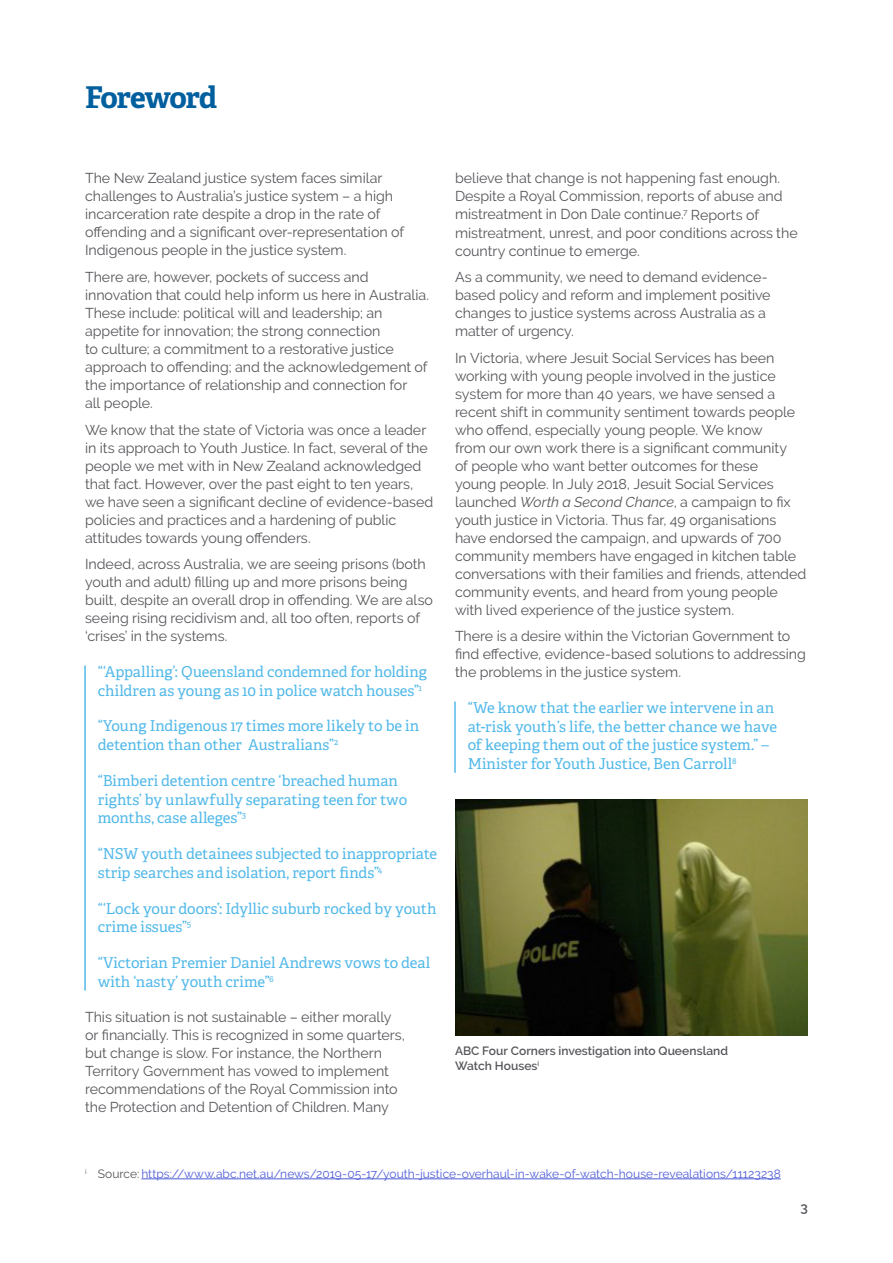
<style>
.page{position:relative;width:893px;height:1263px;background:#fff}
.page>*{position:absolute;margin:0;border:0;box-sizing:border-box;transform-origin:0 0}
.t1{font:700 30px "Adelle";letter-spacing:-.04em;color:#005f9e}
.t2{font:15px/18.8px "Adelle";letter-spacing:-.005em;color:#52b9e9}
.t3{font:14.25px/18px "Raleway";letter-spacing:-.005em;color:#55565a}
.t4{font:600 13.5px "Raleway";color:#55565a}
.t5{font:12px "Raleway";letter-spacing:.005em;color:#4f5cd6}
.t6{font:600 12px/15px "Raleway";letter-spacing:.005em;color:#55565a}
.s1{font-style:italic}
.s2{color:#55565a}
</style>
<div class="page">
<hr style="left:84px;top:665px;width:2px;height:325px;background:#52b9e9">
<hr style="left:454px;top:701px;width:2px;height:72px;background:#52b9e9">
<img style="left:455px;top:799px;width:353px;height:236px">
<hr style="left:141px;top:1178px;width:640px;height:1px;background:#4f5cd6">
<h1 class="t1" style="left:85px;top:78px;width:134px">Foreword</h1>
<p class="t3" style="left:85px;top:169px;width:321px">The New Zealand justice system faces similar challenges to Australia’s justice system – a high incarceration rate despite a drop in the rate of offending and a significant over-representation of Indigenous people in the justice system.</p>
<p class="t3" style="left:85px;top:268px;width:345px">There are, however, pockets of success and innovation that could help inform us here in Australia.<br>These include: political will and leadership; an appetite for innovation; the strong connection<br>to culture; a commitment to a restorative justice approach to offending; and the acknowledgement of the importance of relationship and connection for<br>all people.</p>
<p class="t3" style="left:85px;top:420px;width:350px">We know that the state of Victoria was once a leader in its approach to Youth Justice. In fact, several of the people we met with in New Zealand acknowledged that fact. However, over the past eight to ten years, we have seen a significant decline of evidence-based policies and practices and a hardening of public attitudes towards young offenders.</p>
<p class="t3" style="left:85px;top:555px;width:350px">Indeed, across Australia, we are seeing prisons (both youth and adult) filling up and more prisons being built, despite an overall drop in offending. We are also seeing rising recidivism and, all too often, reports of ‘crises’ in the systems.</p>
<p class="t2" style="left:98px;top:662px;width:331px">“‘Appalling’: Queensland condemned for holding children as young as 10 in police watch houses”<sup>1</sup></p>
<p class="t2" style="left:98px;top:717px;width:323px">“Young Indigenous 17 times more likely to be in detention than other Australians”<sup>2</sup></p>
<p class="t2" style="left:98px;top:771px;width:311px">“Bimberi detention centre ‘breached human rights’ by unlawfully separating teen for two months, case alleges”<sup>3</sup></p>
<p class="t2" style="left:98px;top:845px;width:341px">“NSW youth detainees subjected to inappropriate strip searches and isolation, report finds”<sup>4</sup></p>
<p class="t2" style="left:98px;top:899px;width:340px">“‘Lock your doors’: Idyllic suburb rocked by youth crime issues”<sup>5</sup></p>
<p class="t2" style="left:98px;top:954px;width:334px">“Victorian Premier Daniel Andrews vows to deal with ‘nasty’ youth crime”<sup>6</sup></p>
<p class="t3" style="left:85px;top:1008px;width:321px">This situation is not sustainable – either morally or financially. This is recognized in some quarters, but change is slow. For instance, the Northern Territory Government has vowed to implement recommendations of the Royal Commission into the Protection and Detention of Children. Many</p>
<p class="t3" style="left:455px;top:169px;width:344px">believe that change is not happening fast enough.<br>Despite a Royal Commission, reports of abuse and mistreatment in Don Dale continue.<sup>7</sup> Reports of mistreatment, unrest, and poor conditions across the country continue to emerge.</p>
<p class="t3" style="left:455px;top:268px;width:317px">As a community, we need to demand evidence&shy;based policy and reform and implement positive changes to justice systems across Australia as a matter of urgency.</p>
<p class="t3" style="left:455px;top:348px;width:353px">In Victoria, where Jesuit Social Services has been working with young people involved in the justice system for more than 40 years, we have sensed a recent shift in community sentiment towards people who offend, especially young people. We know<br>from our own work there is a significant community<br>of people who want better outcomes for these<br>young people. In July 2018, Jesuit Social Services launched <span class="s1">Worth a Second Chance</span>, a campaign to fix youth justice in Victoria. Thus far, 49 organisations have endorsed the campaign, and upwards of 700 community members have engaged in kitchen table conversations with their families and friends, attended community events, and heard from young people with lived experience of the justice system.</p>
<p class="t3" style="left:455px;top:627px;width:352px">There is a desire within the Victorian Government to find effective, evidence-based solutions to addressing the problems in the justice system.</p>
<p class="t2" style="left:468px;top:698px;width:311px">“We know that the earlier we intervene in an at-risk youth’s life, the better chance we have of keeping them out of the justice system.” – Minister for Youth Justice, Ben Carroll<sup>8</sup></p>
<p class="t6" style="left:455px;top:1043px;width:275px">ABC Four Corners investigation into Queensland<br>Watch Houses<sup>i</sup></p>
<p class="t5" style="left:85px;top:1167px;width:697px"><sup>i</sup> <span class="s2">Source:</span> https://www.abc.net.au/news/2019-05-17/youth-justice-overhaul-in-wake-of-watch-house-revealations/11123238</p>
<p class="t4" style="left:800px;top:1199px;width:9px">3</p>
</div>
